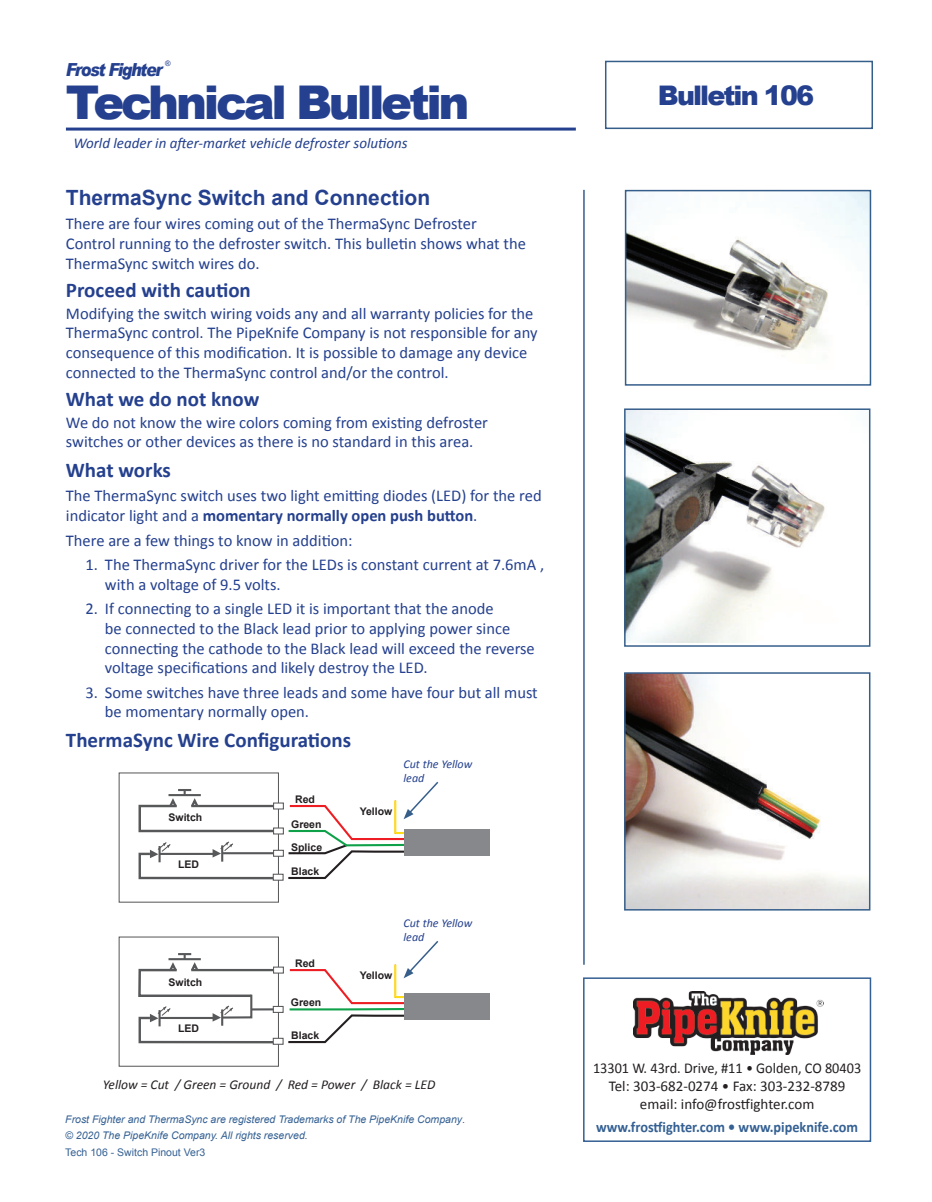
<style>
.page{position:relative;width:932px;height:1202px;background:#fff}
.page>*{position:absolute;margin:0;border:0;box-sizing:border-box;transform-origin:0 0}
.t1{font:900 46.5px "Arial";letter-spacing:-.07em;color:#24408e}
.t2{font:900 27px "Arial";letter-spacing:-.07em;color:#24408e}
.t3{font:700 21px "Calibri";color:#24408e}
.t4{font:700 21px "Arial";color:#24408e}
.t5{font:italic 900 18px "Arial";letter-spacing:-.08em;color:#24408e;scale:.88 1}
.t6{font:16.5px/19.8px "Calibri";color:#24408e}
.t7{font:15px/18px "Calibri";color:#231f20;text-align:center;scale:.95 1}
.t8{font:italic 15px "Calibri";color:#24408e}
.t9{font:700 15px "Calibri";color:#346093;scale:.95 1}
.t10{font:italic 13.5px "Calibri";color:#231f20}
.t11{font:italic 12px/14.4px "Calibri";color:#24408e}
.t12{font:italic 10.5px/16.2px "Arial";color:#346093}
.t13{font:700 10.5px "Arial";color:#231f20}
.t14{font:10.5px "Arial";color:#346093}
.t15{font:7.5px "Arial";color:#24408e}
.s1{font-weight:700}
.s2{font-style:normal}
</style>
<div class="page">
<hr style="left:66px;top:128px;width:510px;height:3px;background:#24408e">
<div style="left:605px;top:61px;width:268px;height:68px;border:2px solid #365e8b"></div>
<img style="left:628px;top:193px;width:240px;height:158px">
<div style="left:625px;top:190px;width:246px;height:195px;border:2px solid #365e8b"></div>
<img style="left:627px;top:411px;width:198px;height:231px">
<div style="left:624px;top:408px;width:246px;height:238px;border:2px solid #365e8b"></div>
<img style="left:627px;top:675px;width:240px;height:232px">
<div style="left:624px;top:672px;width:246px;height:238px;border:2px solid #365e8b"></div>
<div style="left:119px;top:936px;width:160px;height:130px;border:1px solid #57585a"></div>
<div style="left:273px;top:1038px;width:10px;height:6px;background:#fff"></div>
<div style="left:273px;top:1037px;width:10px;height:7px;border:1px solid #57585a"></div>
<div style="left:273px;top:967px;width:10px;height:6px;background:#fff"></div>
<div style="left:273px;top:966px;width:11px;height:7px;border:1px solid #57585a"></div>
<div style="left:273px;top:1006px;width:10px;height:6px;background:#fff"></div>
<div style="left:273px;top:1005px;width:10px;height:8px;border:1px solid #57585a"></div>
<svg style="left:138px;top:953px;width:139px;height:91px"></svg>
<hr style="left:251px;top:1008px;width:22px;height:2px;background:#57585a">
<div style="left:119px;top:772px;width:160px;height:130px;border:1px solid #57585a"></div>
<svg style="left:138px;top:780px;width:352px;height:100px"></svg>
<svg style="left:288px;top:941px;width:202px;height:103px"></svg>
<hr style="left:583px;top:190px;width:1px;height:774px;background:#365e8b">
<div style="left:583px;top:977px;width:288px;height:164px;border:2px solid #346093"></div>
<img style="left:633px;top:991px;width:190px;height:63px">
<p class="t15" style="left:165px;top:59px;width:7px">®</p>
<p class="t5" style="left:66px;top:63px;width:111px">Frost Fighter</p>
<h1 class="t1" style="left:66px;top:75px;width:405px">Technical Bulletin</h1>
<p class="t8" style="left:73px;top:133px;width:336px">World leader in after-market vehicle defroster solutions</p>
<p class="t4" style="left:66px;top:190px;width:366px">ThermaSync Switch and Connection</p>
<p class="t6" style="left:66px;top:215px;width:461px">There are four wires coming out of the ThermaSync Defroster<br>Control running to the defroster switch. This bulletin shows what the<br>ThermaSync switch wires do.</p>
<p class="t3" style="left:66px;top:277px;width:186px">Proceed with caution</p>
<p class="t6" style="left:66px;top:304px;width:473px">Modifying the switch wiring voids any and all warranty policies for the ThermaSync control. The PipeKnife Company is not responsible for any consequence of this modification. It is possible to damage any device connected to the ThermaSync control and/or the control.</p>
<p class="t3" style="left:66px;top:386px;width:195px">What we do not know</p>
<p class="t6" style="left:66px;top:412px;width:423px">We do not know the wire colors coming from existing defroster switches or other devices as there is no standard in this area.</p>
<p class="t3" style="left:66px;top:456px;width:107px">What works</p>
<p class="t6" style="left:66px;top:486px;width:477px">The ThermaSync switch uses two light emitting diodes (LED) for the red indicator light and a <span class="s1">momentary normally open push button</span>.</p>
<p class="t6" style="left:66px;top:530px;width:288px">There are a few things to know in addition:</p>
<p class="t6" style="left:105px;top:554px;width:441px;text-indent:-20px">1. The ThermaSync driver for the LEDs is constant current at 7.6mA , with a voltage of 9.5 volts.</p>
<p class="t6" style="left:105px;top:598px;width:431px;text-indent:-20px">2. If connecting to a single LED it is important that the anode<br>be connected to the Black lead prior to applying power since connecting the cathode to the Black lead will exceed the reverse voltage specifications and likely destroy the LED.</p>
<p class="t6" style="left:105px;top:683px;width:434px;text-indent:-20px">3. Some switches have three leads and some have four but all must be momentary normally open.</p>
<p class="t3" style="left:66px;top:726px;width:287px">ThermaSync Wire Configurations</p>
<p class="t13" style="left:168px;top:813px;width:35px">Switch</p>
<p class="t13" style="left:178px;top:860px;width:22px">LED</p>
<p class="t13" style="left:168px;top:975px;width:35px">Switch</p>
<p class="t13" style="left:178px;top:1022px;width:22px">LED</p>
<p class="t13" style="left:295px;top:795px;width:21px">Red</p>
<p class="t13" style="left:291px;top:820px;width:32px">Green</p>
<p class="t13" style="left:291px;top:843px;width:32px">Splice</p>
<p class="t13" style="left:291px;top:867px;width:30px">Black</p>
<p class="t13" style="left:295px;top:957px;width:21px">Red</p>
<p class="t13" style="left:291px;top:996px;width:32px">Green</p>
<p class="t13" style="left:291px;top:1029px;width:30px">Black</p>
<p class="t13" style="left:359px;top:807px;width:34px">Yellow</p>
<p class="t11" style="left:403px;top:756px;width:70px">Cut the Yellow lead</p>
<p class="t11" style="left:403px;top:915px;width:70px">Cut the Yellow lead</p>
<p class="t13" style="left:359px;top:969px;width:34px">Yellow</p>
<p class="t10" style="left:103px;top:1075px;width:334px">Yellow = Cut / Green = Ground / Red = Power / Black = LED</p>
<p class="t12" style="left:65px;top:1112px;width:401px">Frost Fighter and ThermaSync are registered Trademarks of The PipeKnife Company<span class="s2">. </span>© 2020 The PipeKnife Company. All rights reserved.</p>
<p class="t14" style="left:65px;top:1145px;width:142px">Tech 106 - Switch Pinout Ver3</p>
<h2 class="t2" style="left:658px;top:79px;width:158px">Bulletin 106</h2>
<p class="t7" style="left:593px;top:1059px;width:284px">13301 W. 43rd. Drive, #11 • Golden, CO 80403<br>Tel: 303-682-0274 • Fax: 303-232-8789 email: info@frostfighter.com</p>
<p class="t9" style="left:596px;top:1117px;width:277px">www.frostfighter.com • www.pipeknife.com</p>
</div>
